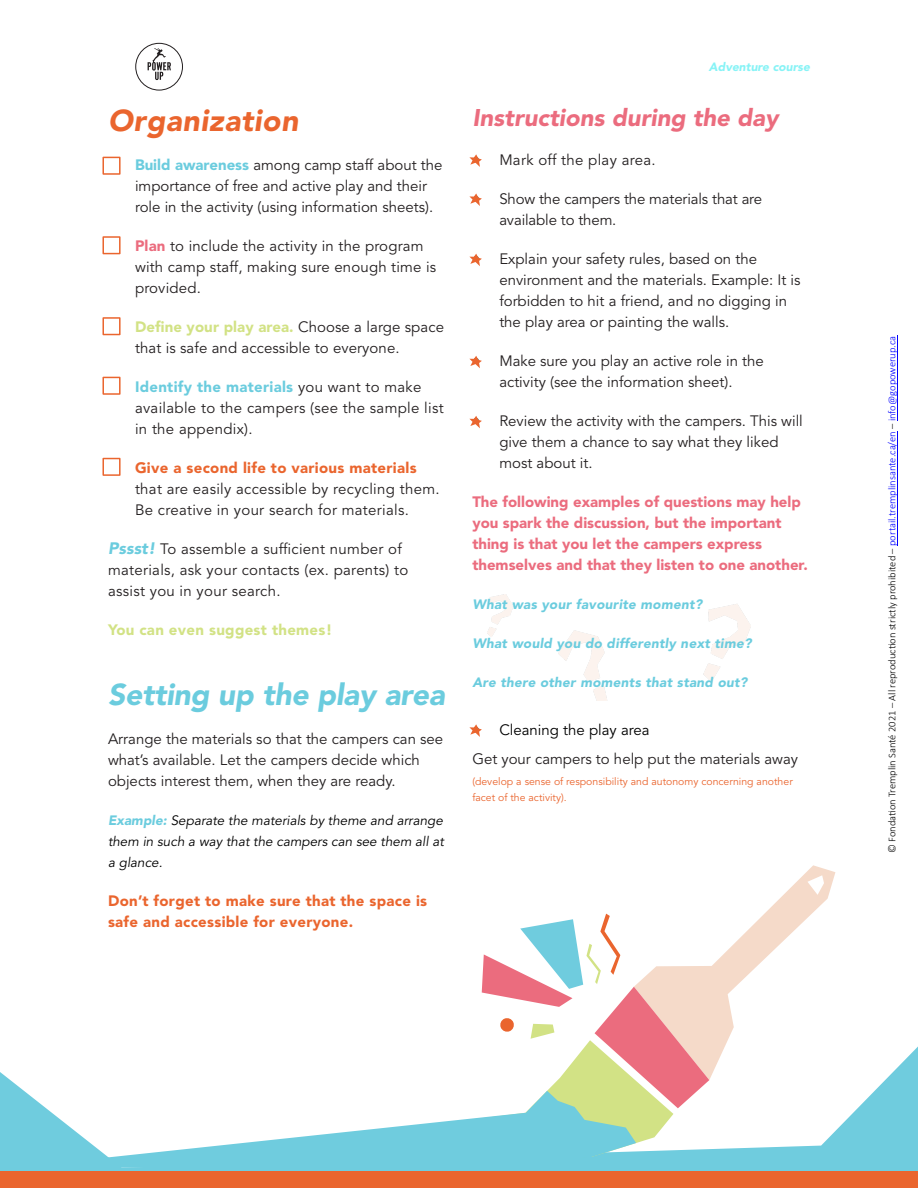
<style>
.page{position:relative;width:918px;height:1188px;background:#fff}
.page>*{position:absolute;margin:0;border:0;box-sizing:border-box;transform-origin:0 0}
.t1{font:italic 900 30px "Avenir LT Std";letter-spacing:-.005em;color:#6bccde}
.t2{font:italic 900 30px "Avenir LT Std";letter-spacing:.02em;color:#ea652e}
.t3{font:italic 900 24px "Avenir LT Std";color:#eb6c7e}
.t4{font:15px/21px "Avenir LT Std";color:#231f20}
.t5{font:15px/21px "Avenir LT Std";letter-spacing:.02em;color:#231f20}
.t6{font:900 15px/21px "Avenir LT Std";color:#eb6c7e}
.t7{font:900 15px/21px "Avenir LT Std";letter-spacing:.02em;color:#ea652e}
.t8{font:900 15px "Avenir LT Std";letter-spacing:.02em;color:#d2e285}
.t9{font:15px "Avenir LT Std";color:#000}
.t10{font:italic 13.5px/21px "Avenir LT Std";color:#000;text-align:justify}
.t11{font:italic 900 13.5px "Avenir LT Std";letter-spacing:.02em;color:#6bccde}
.t12{font:italic 900 12px "Avenir LT Std";color:#87f3f6}
.t13{font:300 10.5px "Calibri";color:#000}
.t14{font:10.5px/16.5px "Avenir LT Std";color:#ea652e}
.s1{font-weight:900;color:#6bccde}
.s2{font-weight:900;color:#eb6c7e}
.s3{font-weight:900;color:#d2e285}
.s4{font-weight:900;font-style:italic;font-size:16.5px;color:#6bccde}
.s5{color:#00f}
</style>
<div class="page">
<svg style="left:0;top:1047px;width:918px;height:124px;fill:#6fccde"></svg>
<div style="left:0;top:1171px;width:918px;height:17px;background:#ea652e"></div>
<svg style="left:133px;top:41px;width:52px;height:51px"></svg>
<div style="left:135px;top:43px;width:48px;height:48px;border:1px solid #231f20;border-radius:50%"></div>
<svg style="left:148px;top:48px;width:23px;height:32px"></svg>
<div style="left:102px;top:157px;width:19px;height:18px;background:#fff;border:2px solid #ea652e"></div>
<div style="left:102px;top:236px;width:19px;height:18px;background:#fff;border:2px solid #ea652e"></div>
<div style="left:102px;top:317px;width:19px;height:18px;background:#fff;border:2px solid #ea652e"></div>
<div style="left:102px;top:377px;width:19px;height:18px;background:#fff;border:2px solid #ea652e"></div>
<div style="left:102px;top:458px;width:19px;height:18px;background:#fff;border:2px solid #ea652e"></div>
<svg style="left:469px;top:193px;width:13px;height:13px"></svg>
<svg style="left:469px;top:154px;width:13px;height:13px"></svg>
<svg style="left:469px;top:254px;width:13px;height:12px"></svg>
<svg style="left:469px;top:356px;width:13px;height:12px"></svg>
<svg style="left:469px;top:416px;width:13px;height:12px"></svg>
<svg style="left:469px;top:724px;width:13px;height:13px"></svg>
<svg style="left:96px;top:865px;width:739px;height:303px"></svg>
<hr style="left:897px;top:431px;width:1px;height:115px;background:#00f">
<hr style="left:897px;top:336px;width:1px;height:85px;background:#00f">
<h1 class="t2" style="left:108px;top:108px;width:192px">Organization</h1>
<p class="t4" style="left:135px;top:155px;width:309px;text-indent:-27px"><span class="s1">• Build awareness</span> among camp staff about the importance of free and active play and their role in the activity (using information sheets).</p>
<p class="t4" style="left:135px;top:236px;width:303px;text-indent:-27px"><span class="s2">• Plan</span> to include the activity in the program with camp staff, making sure enough time is provided.</p>
<p class="t4" style="left:135px;top:317px;width:311px;text-indent:-27px"><span class="s3">• Define your play area.</span> Choose a large space that is safe and accessible to everyone.</p>
<p class="t5" style="left:135px;top:377px;width:310px;text-indent:-27px"><span class="s1">• Identify the materials</span> you want to make available to the campers (see the sample list in the appendix).</p>
<p class="t7" style="left:108px;top:458px;width:310px">• Give a second life to various materials</p>
<p class="t5" style="left:135px;top:479px;width:306px">that are easily accessible by recycling them.<br>Be creative in your search for materials.</p>
<p class="t5" style="left:108px;top:539px;width:302px"><span class="s4">Pssst!</span> To assemble a sufficient number of materials, ask your contacts (ex. parents) to assist you in your search.</p>
<p class="t8" style="left:108px;top:623px;width:226px">You can even suggest themes!</p>
<h1 class="t1" style="left:108px;top:682px;width:338px">Setting up the play area</h1>
<p class="t4" style="left:108px;top:730px;width:337px">Arrange the materials so that the campers can see what’s available. Let the campers decide which objects interest them, when they are ready.</p>
<p class="t10" style="left:108px;top:811px;width:338px"><span class="s1">Example:</span> Separate the materials by theme and arrange them in such a way that the campers can see them all at a glance.</p>
<p class="t7" style="left:108px;top:892px;width:321px">Don’t forget to make sure that the space is safe and accessible for everyone.</p>
<p class="t12" style="left:709px;top:62px;width:103px">Adventure course</p>
<h2 class="t3" style="left:472px;top:108px;width:308px">Instructions during the day</h2>
<p class="t5" style="left:472px;top:151px;width:185px">• Mark off the play area.</p>
<p class="t4" style="left:499px;top:190px;width:264px;text-indent:-27px">• Show the campers the materials that are available to them.</p>
<p class="t4" style="left:499px;top:250px;width:303px;text-indent:-27px">• Explain your safety rules, based on the environment and the materials. Example: It is forbidden to hit a friend, and no digging in the play area or painting the walls.</p>
<p class="t4" style="left:472px;top:352px;width:293px;text-align:center">• Make sure you play an active role in the activity (see the information sheet).</p>
<p class="t4" style="left:499px;top:412px;width:305px;text-indent:-27px">• Review the activity with the campers. This will give them a chance to say what they liked most about it.</p>
<p class="t6" style="left:472px;top:493px;width:337px">The following examples of questions may help you spark the discussion, but the important thing is that you let the campers express themselves and that they listen to one another.</p>
<p class="t11" style="left:472px;top:599px;width:232px">What was your favourite moment?</p>
<p class="t11" style="left:472px;top:638px;width:281px">What would you do differently next time?</p>
<p class="t11" style="left:472px;top:677px;width:277px">Are there other moments that stand out?</p>
<p class="t9" style="left:472px;top:724px;width:179px">• Cleaning the play area</p>
<p class="t4" style="left:472px;top:749px;width:327px">Get your campers to help put the materials away</p>
<p class="t14" style="left:472px;top:774px;width:322px">(develop a sense of responsibility and autonomy concerning another facet of the activity).</p>
<p class="t13" style="left:888px;top:853px;width:519px;rotate:-90deg">© Fonda on Tremplin Santé 2021 – All reproduc on strictly prohibited – <span class="s5">portail.tremplinsante.ca/en</span> – <span class="s5">info@gopowerup.ca</span></p>
</div>
